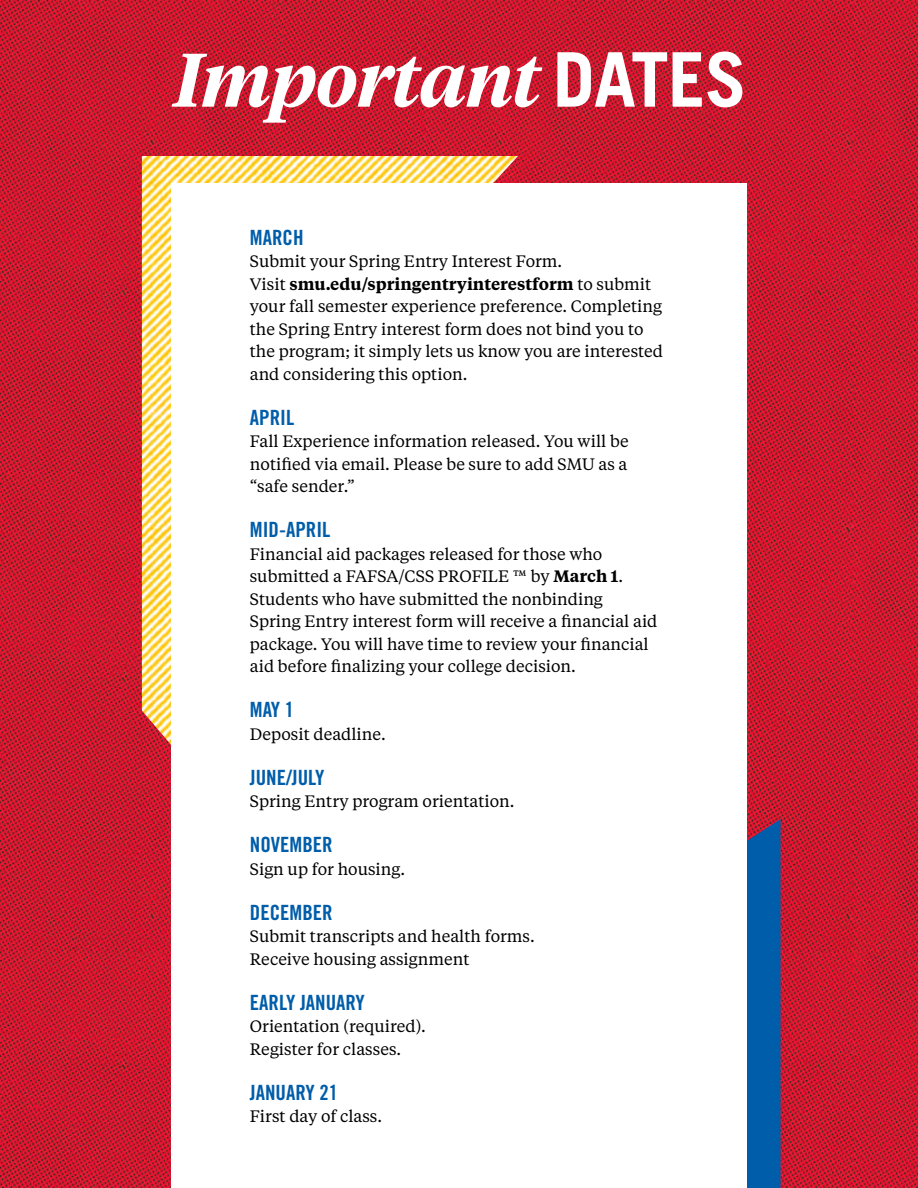
<style>
.page{position:relative;width:918px;height:1188px;background:#fff}
.page>*{position:absolute;margin:0;border:0;box-sizing:border-box;transform-origin:0 0}
.t1{font:italic 600 75.45px "Tiempos Headline";letter-spacing:-.01em;color:#fff}
.t2{font:21px "Trade Gothic LT Std Bd Cn 20";color:#005da9}
.t3{font:16.5px/22.5px "Tiempos Text";color:#000}
.s1{font-family:"Trade Gothic LT Std";font-weight:700;font-style:normal}
.s2{font-weight:600}
</style>
<div class="page">
<img style="left:0;top:0;width:918px;height:1188px">
<img style="left:142px;top:156px;width:376px;height:622px">
<div style="left:747px;top:819px;width:34px;height:369px;background:#005da9"></div>
<div style="left:171px;top:184px;width:576px;height:1004px;background:#fff"></div>
<h1 class="t1" style="left:173px;top:28px;width:575px">Important <span class="s1">DATES</span></h1>
<p class="t2" style="left:250px;top:224px;width:55px">MARCH</p>
<p class="t3" style="left:250px;top:249px;width:415px">Submit your Spring Entry Interest Form.<br>Visit <span class="s2">smu.edu/springentryinterestform</span> to submit your fall semester experience preference. Completing the Spring Entry interest form does not bind you to the program; it simply lets us know you are interested and considering this option.</p>
<p class="t2" style="left:250px;top:404px;width:46px">APRIL</p>
<p class="t3" style="left:250px;top:429px;width:380px;text-align:justify">Fall Experience information released. You will be notified via email. Please be sure to add SMU as a “safe sender.”</p>
<p class="t2" style="left:250px;top:517px;width:82px">MID-APRIL</p>
<p class="t3" style="left:250px;top:542px;width:409px">Financial aid packages released for those who submitted a FAFSA/CSS PROFILE ™ by <span class="s2">March 1</span>.<br>Students who have submitted the nonbinding Spring Entry interest form will receive a financial aid package. You will have time to review your financial aid before finalizing your college decision.</p>
<p class="t2" style="left:250px;top:697px;width:46px">MAY 1</p>
<p class="t3" style="left:250px;top:722px;width:137px">Deposit deadline.</p>
<p class="t2" style="left:250px;top:764px;width:76px">JUNE/JULY</p>
<p class="t3" style="left:250px;top:789px;width:266px">Spring Entry program orientation.</p>
<p class="t2" style="left:250px;top:832px;width:84px">NOVEMBER</p>
<p class="t3" style="left:250px;top:857px;width:157px">Sign up for housing.</p>
<p class="t2" style="left:250px;top:899px;width:84px">DECEMBER</p>
<p class="t3" style="left:250px;top:924px;width:286px">Submit transcripts and health forms.<br>Receive housing assignment</p>
<p class="t2" style="left:250px;top:989px;width:117px">EARLY JANUARY</p>
<p class="t3" style="left:250px;top:1014px;width:178px">Orientation (required).<br>Register for classes.</p>
<p class="t2" style="left:250px;top:1079px;width:90px">JANUARY 21</p>
<p class="t3" style="left:250px;top:1104px;width:134px">First day of class.</p>
</div>
